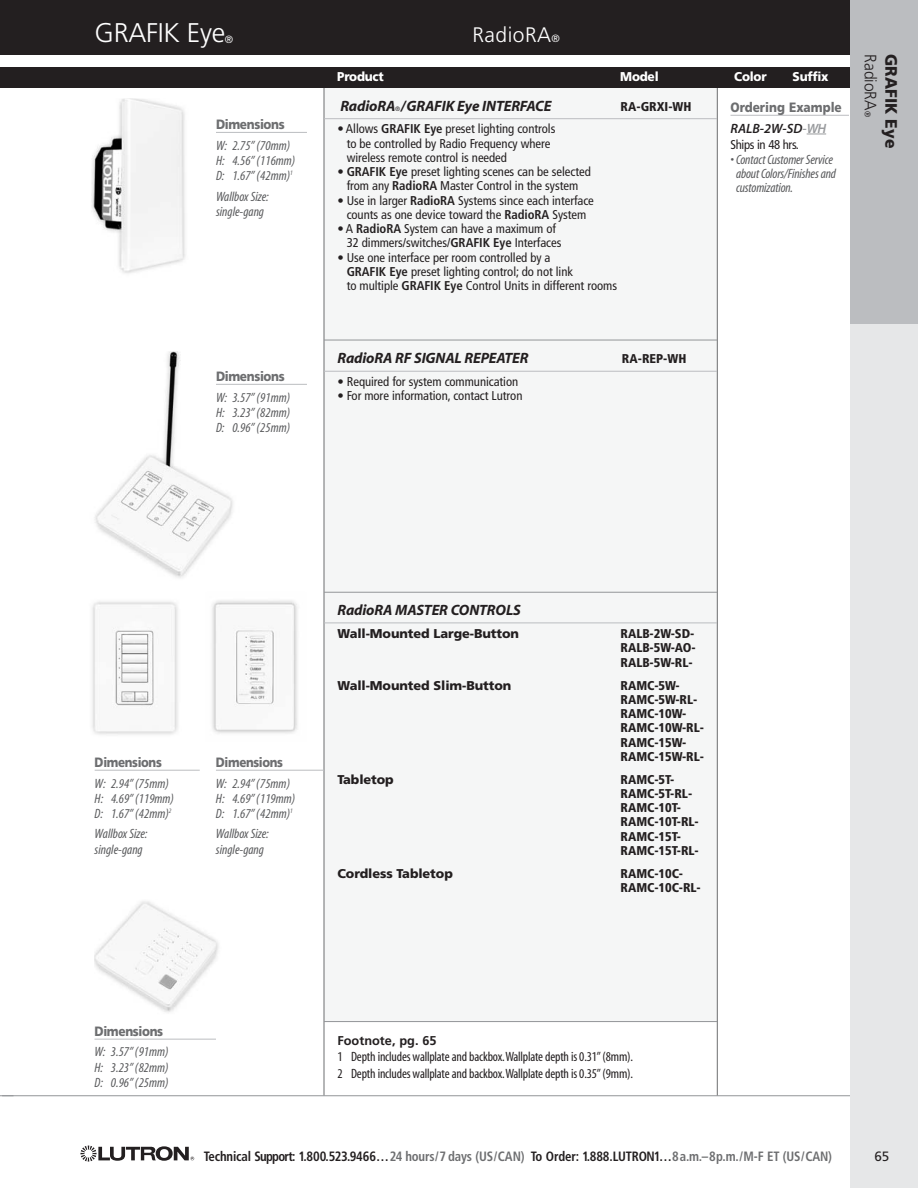
<style>
.page{position:relative;width:918px;height:1188px;background:#fff}
.page>*{position:absolute;margin:0;border:0;box-sizing:border-box;transform-origin:0 0}
.t1{font:300 27px "Frutiger";letter-spacing:-.01em;color:#fff}
.t2{font:300 21px "Frutiger";letter-spacing:.02em;color:#fff}
.t3{font:900 16.5px "Frutiger";color:#231f20;scale:.95 1}
.t4{font:300 16.5px "Frutiger";color:#231f20;scale:.95 1}
.t5{font:15px "Myriad MM It 700 600";letter-spacing:-.01em;color:#231f20}
.t6{font:13.5px/15.1px "Myriad MM It 400 300";color:#58595b}
.t7{font:13.5px/16.8px "Myriad MM 400 300";letter-spacing:-.01em;color:#231f20}
.t8{font:700 condensed 13.5px "Frutiger";letter-spacing:-.01em;color:#231f20;scale:.95 1}
.t9{font:900 13.5px "Frutiger";letter-spacing:-.03em;color:#6d6e70;scale:.88 1}
.t10{font:900 13.5px "Frutiger";letter-spacing:-.03em;color:#6d6e70;scale:.86 1}
.t11{font:900 13.5px "Frutiger";color:#6d6e70;scale:.88 1}
.t12{font:13.5px "Myriad MM It 565 600";color:#231f20}
.t13{font:13.5px "Frutiger";color:#231f20}
.t14{font:condensed 12.75px/14.2px "Frutiger";letter-spacing:-.005em;color:#231f20}
.t15{font:900 condensed 12.75px/14.2px "Frutiger";letter-spacing:-.005em;color:#231f20}
.t16{font:900 12.75px "Frutiger";letter-spacing:-.005em;color:#231f20}
.t17{font:900 12.75px "Frutiger";letter-spacing:-.02em;color:#fff;scale:.94 1}
.t18{font:700 12.75px "Frutiger";color:#231f20}
.t19{font:condensed 12.75px "Frutiger";letter-spacing:-.03em;color:#231f20}
.t20{font:300 10.5px "Frutiger";color:#fff}
.t21{font:300 8.25px "Frutiger";color:#231f20;scale:.95 1}
.t22{font:condensed 6.3px "Frutiger";color:#231f20}
.s1{font-size:10.5px}
.s2{font-weight:700}
.s3{color:#999b9e}
.s4{color:#6d6e70}
</style>
<div class="page">
<img style="left:205px;top:592px;width:102px;height:149px;border-radius:3px">
<img style="left:94px;top:901px;width:125px;height:112px">
<hr style="left:730px;top:115px;width:119px;height:1px;background:#bbbdc0">
<svg style="left:807px;top:134px;width:19px;height:1px"></svg>
<div style="left:324px;top:68px;width:393px;height:954px;background:#f5f6f6"></div>
<hr style="left:324px;top:68px;width:1px;height:1028px;background:#6d6e70">
<hr style="left:717px;top:68px;width:1px;height:1028px;background:#6d6e70">
<hr style="left:324px;top:118px;width:393px;height:1px;background:#bbbdc0">
<hr style="left:324px;top:340px;width:393px;height:1px;background:#939598">
<hr style="left:324px;top:371px;width:393px;height:1px;background:#bbbdc0">
<hr style="left:324px;top:592px;width:393px;height:1px;background:#939598">
<hr style="left:324px;top:623px;width:393px;height:1px;background:#bbbdc0">
<img style="left:91px;top:98px;width:103px;height:187px;border-radius:3px">
<img style="left:89px;top:351px;width:152px;height:229px;border-radius:3px">
<hr style="left:216px;top:384px;width:91px;height:1px;background:#bbbdc0">
<hr style="left:94px;top:1039px;width:122px;height:1px;background:#bbbdc0">
<hr style="left:2px;top:1095px;width:851px;height:1px;background:#939598">
<div style="left:0;top:0;width:862px;height:55px;background:#231f20"></div>
<svg style="left:80px;top:1146px;width:114px;height:15px"></svg>
<div style="left:0;top:0;width:14px;height:56px;background:#231f20"></div>
<div style="left:0;top:67px;width:853px;height:21px;background:#231f20"></div>
<div style="left:850px;top:0;width:68px;height:1188px;background:#e6e7e8"></div>
<div style="left:850px;top:0;width:68px;height:324px;background:#bbbdc0"></div>
<hr style="left:324px;top:1021px;width:393px;height:1px;background:#939598">
<hr style="left:216px;top:770px;width:108px;height:1px;background:#bbbdc0">
<hr style="left:216px;top:132px;width:91px;height:1px;background:#bbbdc0">
<img style="left:92px;top:601px;width:86px;height:134px">
<hr style="left:95px;top:770px;width:105px;height:1px;background:#bbbdc0">
<h1 class="t1" style="left:94px;top:22px;width:132px">GRAFIK Eye</h1>
<p class="t20" style="left:225px;top:35px;width:10px">®</p>
<h2 class="t2" style="left:472px;top:26px;width:89px">RadioRA<span class="s1">®</span></h2>
<p class="t17" style="left:337px;top:72px;width:51px">Product</p>
<p class="t17" style="left:620px;top:72px;width:42px">Model</p>
<p class="t17" style="left:734px;top:72px;width:36px">Color</p>
<p class="t17" style="left:793px;top:72px;width:40px">Suffix</p>
<p class="t9" style="left:216px;top:119px;width:80px">Dimensions</p>
<p class="t6" style="left:216px;top:139px;width:81px">W: 2.75” (70mm)<br>H: 4.56” (116mm)<br>D: 1.67” (42mm)<sup>1</sup></p>
<p class="t6" style="left:216px;top:190px;width:54px">Wallbox Size: single-gang</p>
<p class="t5" style="left:340px;top:100px;width:213px">RadioRA /GRAFIK Eye INTERFACE</p>
<p class="t22" style="left:395px;top:106px;width:7px">®</p>
<p class="t15" style="left:621px;top:100px;width:72px">RA-GRXI-WH</p>
<p class="t14" style="left:347px;top:123px;width:210px;text-indent:-9px">• Allows <span class="s2">GRAFIK Eye</span> preset lighting controls to be controlled by Radio Frequency where wireless remote control is needed</p>
<p class="t14" style="left:338px;top:166px;width:255px;text-align:center">• <span class="s2">GRAFIK Eye</span> preset lighting scenes can be selected from any <span class="s2">RadioRA</span> Master Control in the system</p>
<p class="t14" style="left:338px;top:194px;width:258px;text-align:center">• Use in larger <span class="s2">RadioRA</span> Systems since each interface counts as one device toward the <span class="s2">RadioRA</span> System</p>
<p class="t14" style="left:347px;top:223px;width:216px;text-indent:-9px">• A <span class="s2">RadioRA</span> System can have a maximum of<br>32 dimmers/switches/<span class="s2">GRAFIK Eye</span> Interfaces</p>
<p class="t14" style="left:347px;top:251px;width:272px;text-indent:-9px">• Use one interface per room controlled by a<br><span class="s2">GRAFIK Eye</span> preset lighting control; do not link<br>to multiple <span class="s2">GRAFIK Eye</span> Control Units in different rooms</p>
<p class="t11" style="left:730px;top:102px;width:128px">Ordering Example</p>
<p class="t12" style="left:730px;top:123px;width:97px">RALB-2W-SD<span class="s3">-WH</span></p>
<p class="t19" style="left:730px;top:140px;width:70px">Ships in 48 hrs.</p>
<p class="t6" style="left:736px;top:153px;width:101px;line-height:14.2px;text-indent:-6px">• Contact Customer Service about Colors/Finishes and customization.</p>
<p class="t4" style="left:877px;top:54px;width:61px;rotate:90deg">RadioRA</p>
<p class="t3" style="left:898px;top:54px;width:101px;rotate:90deg">GRAFIK Eye</p>
<p class="t21" style="left:871px;top:111px;width:8px;rotate:90deg">®</p>
<p class="t9" style="left:216px;top:371px;width:80px">Dimensions</p>
<p class="t6" style="left:216px;top:391px;width:76px;text-align:justify">W: 3.57” (91mm)<br>H: 3.23” (82mm)<br>D: 0.96” (25mm)</p>
<p class="t5" style="left:338px;top:352px;width:192px">RadioRA RF SIGNAL REPEATER</p>
<p class="t15" style="left:622px;top:353px;width:66px">RA-REP-WH</p>
<p class="t14" style="left:338px;top:375px;width:182px">• Required for system communication</p>
<p class="t14" style="left:338px;top:390px;width:187px">• For more information, contact Lutron</p>
<p class="t10" style="left:95px;top:757px;width:80px">Dimensions</p>
<p class="t6" style="left:95px;top:777px;width:81px">W: 2.94” (75mm)<br>H: 4.69” (119mm)<br>D: 1.67” (42mm)<sup>2</sup></p>
<p class="t6" style="left:95px;top:828px;width:54px">Wallbox Size: single-gang</p>
<p class="t10" style="left:216px;top:757px;width:80px">Dimensions</p>
<p class="t6" style="left:216px;top:777px;width:81px">W: 2.94” (75mm)<br>H: 4.69” (119mm)<br>D: 1.67” (42mm)<sup>1</sup></p>
<p class="t6" style="left:216px;top:828px;width:54px">Wallbox Size: single-gang</p>
<p class="t5" style="left:338px;top:605px;width:185px">RadioRA MASTER CONTROLS</p>
<p class="t16" style="left:338px;top:629px;width:183px">Wall-Mounted Large-Button</p>
<p class="t15" style="left:621px;top:628px;width:77px;text-align:justify">RALB-2W-SD-RALB-5W-AO-RALB-5W-RL-</p>
<p class="t16" style="left:338px;top:680px;width:175px">Wall-Mounted Slim-Button</p>
<p class="t15" style="left:621px;top:679px;width:85px">RAMC-5W-<br>RAMC-5W-RL-<br>RAMC-10W-<br>RAMC-10W-RL-<br>RAMC-15W-<br>RAMC-15W-RL-</p>
<p class="t16" style="left:338px;top:774px;width:58px">Tabletop</p>
<p class="t15" style="left:621px;top:773px;width:80px">RAMC-5T-<br>RAMC-5T-RL-<br>RAMC-10T-<br>RAMC-10T-RL-<br>RAMC-15T-<br>RAMC-15T-RL-</p>
<p class="t16" style="left:338px;top:868px;width:117px">Cordless Tabletop</p>
<p class="t15" style="left:621px;top:867px;width:82px">RAMC-10C-<br>RAMC-10C-RL-</p>
<p class="t9" style="left:94px;top:1026px;width:80px">Dimensions</p>
<p class="t6" style="left:94px;top:1046px;width:76px;text-align:justify">W: 3.57” (91mm)<br>H: 3.23” (82mm)<br>D: 0.96” (25mm)</p>
<p class="t18" style="left:338px;top:1035px;width:101px">Footnote, pg. 65</p>
<p class="t7" style="left:338px;top:1050px;width:297px">1 Depth includes wallplate and backbox.Wallplate depth is 0.31” (8mm).<br>2 Depth includes wallplate and backbox.Wallplate depth is 0.35” (9mm).</p>
<p class="t8" style="left:204px;top:1151px;width:663px">Technical Support: 1.800.523.9466…<span class="s4">24 hours/7 days (US/CAN)</span> To Order: 1.888.LUTRON1…<span class="s4">8a.m.–8p.m./M-F ET (US/CAN)</span></p>
<p class="t13" style="left:874px;top:1151px;width:17px">65</p>
</div>
